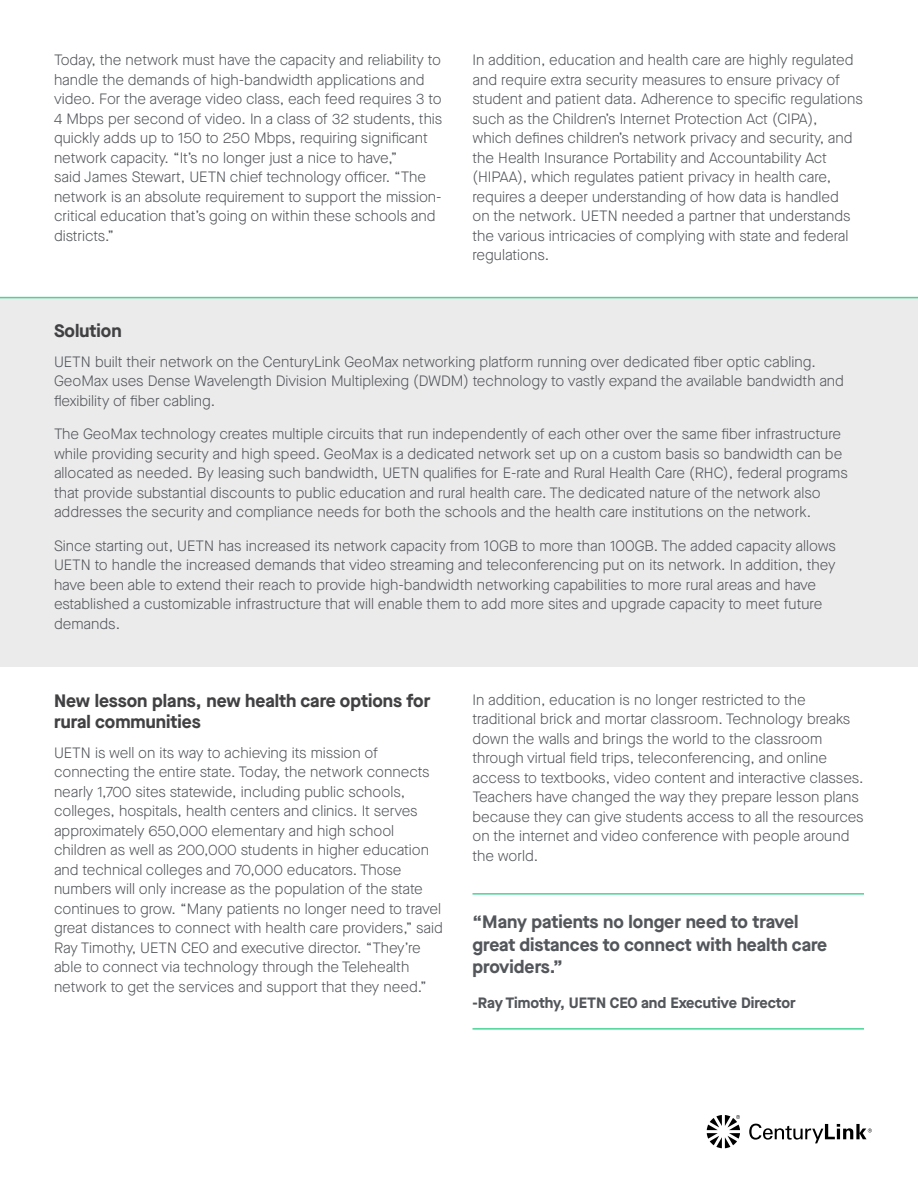
<style>
.page{position:relative;width:918px;height:1188px;background:#fff}
.page>*{position:absolute;margin:0;border:0;box-sizing:border-box;transform-origin:0 0}
.Quote_with_bar{font:700 18px/22.5px "Maison Neue";color:#53565a}
.Heading{font:700 18px/21px "Maison Neue";color:#414042}
.Body_Copy{font:300 15px/19.5px "Maison Neue";color:#53565a}
.Quote_with_bar-2{font:700 15px "Maison Neue";color:#53565a}
</style>
<div class="page">
<svg style="left:707px;top:1115px;width:33px;height:33px"></svg>
<svg style="left:749px;top:1123px;width:123px;height:20px"></svg>
<div style="left:0;top:297px;width:918px;height:370px;background:#ebebec"></div>
<hr style="left:0;top:297px;width:918px;height:1px;background:#48d597">
<hr style="left:472px;top:893px;width:392px;height:2px;background:#48d597">
<hr style="left:472px;top:1028px;width:392px;height:2px;background:#48d597">
<p class="Body_Copy" style="left:54px;top:50px;width:390px">Today, the network must have the capacity and reliability to handle the demands of high-bandwidth applications and video. For the average video class, each feed requires 3 to 4 Mbps per second of video. In a class of 32 students, this quickly adds up to 150 to 250 Mbps, requiring significant network capacity. “It’s no longer just a nice to have,”<br>said James Stewart, UETN chief technology officer. “The network is an absolute requirement to support the mission&shy;critical education that’s going on within these schools and districts.”</p>
<p class="Body_Copy" style="left:472px;top:50px;width:392px">In addition, education and health care are highly regulated and require extra security measures to ensure privacy of student and patient data. Adherence to specific regulations such as the Children’s Internet Protection Act (CIPA),<br>which defines children’s network privacy and security, and the Health Insurance Portability and Accountability Act (HIPAA), which regulates patient privacy in health care, requires a deeper understanding of how data is handled<br>on the network. UETN needed a partner that understands the various intricacies of complying with state and federal regulations.</p>
<p class="Heading" style="left:54px;top:320px;width:69px">Solution</p>
<p class="Body_Copy" style="left:54px;top:352px;width:792px">UETN built their network on the CenturyLink GeoMax networking platform running over dedicated fiber optic cabling.<br>GeoMax uses Dense Wavelength Division Multiplexing (DWDM) technology to vastly expand the available bandwidth and flexibility of fiber cabling.</p>
<p class="Body_Copy" style="left:54px;top:424px;width:795px">The GeoMax technology creates multiple circuits that run independently of each other over the same fiber infrastructure while providing security and high speed. GeoMax is a dedicated network set up on a custom basis so bandwidth can be allocated as needed. By leasing such bandwidth, UETN qualifies for E-rate and Rural Health Care (RHC), federal programs that provide substantial discounts to public education and rural health care. The dedicated nature of the network also addresses the security and compliance needs for both the schools and the health care institutions on the network.</p>
<p class="Body_Copy" style="left:54px;top:536px;width:783px">Since starting out, UETN has increased its network capacity from 10GB to more than 100GB. The added capacity allows UETN to handle the increased demands that video streaming and teleconferencing put on its network. In addition, they have been able to extend their reach to provide high-bandwidth networking capabilities to more rural areas and have established a customizable infrastructure that will enable them to add more sites and upgrade capacity to meet future demands.</p>
<p class="Heading" style="left:54px;top:690px;width:378px">New lesson plans, new health care options for rural communities</p>
<p class="Body_Copy" style="left:54px;top:743px;width:391px">UETN is well on its way to achieving its mission of connecting the entire state. Today, the network connects nearly 1,700 sites statewide, including public schools, colleges, hospitals, health centers and clinics. It serves approximately 650,000 elementary and high school children as well as 200,000 students in higher education and technical colleges and 70,000 educators. Those numbers will only increase as the population of the state continues to grow. “Many patients no longer need to travel great distances to connect with health care providers,” said Ray Timothy, UETN CEO and executive director. “They’re able to connect via technology through the Telehealth network to get the services and support that they need.”</p>
<p class="Body_Copy" style="left:472px;top:690px;width:393px">In addition, education is no longer restricted to the traditional brick and mortar classroom. Technology breaks down the walls and brings the world to the classroom through virtual field trips, teleconferencing, and online access to textbooks, video content and interactive classes.<br>Teachers have changed the way they prepare lesson plans because they can give students access to all the resources on the internet and video conference with people around the world.</p>
<p class="Quote_with_bar" style="left:472px;top:910px;width:356px">“Many patients no longer need to travel great distances to connect with health care providers.”</p>
<p class="Quote_with_bar-2" style="left:472px;top:992px;width:325px">-Ray Timothy, UETN CEO and Executive Director</p>
</div>
